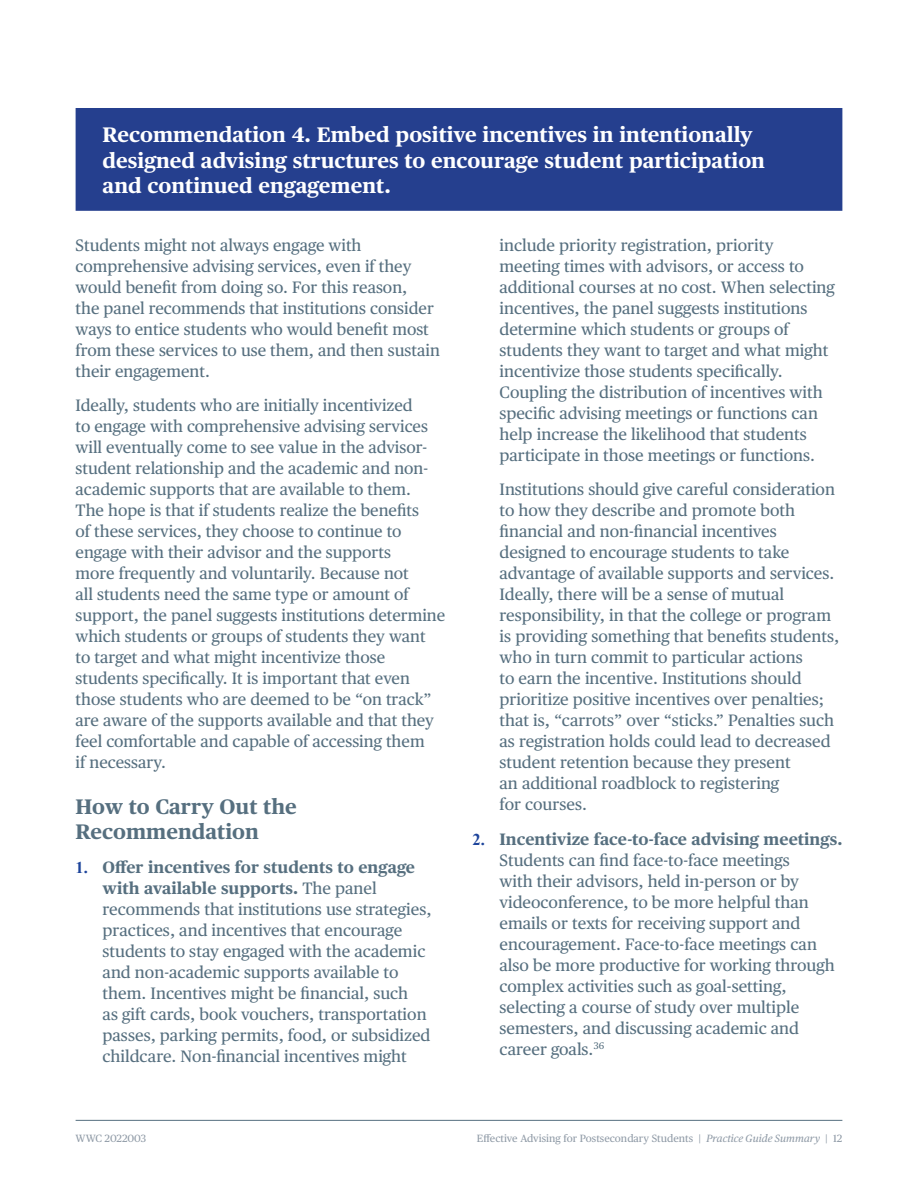
<style>
.page{position:relative;width:918px;height:1188px;background:#fff}
.page>*{position:absolute;margin:0;border:0;box-sizing:border-box;transform-origin:0 0}
.t1{font:700 21px/25.2px "Publico Text";color:#fff}
.t2{font:700 21px/25.2px "Publico Text";color:#566f7f}
.t3{font:16.5px/21px "Publico Text";color:#566f7f}
.t4{font:10.5px "Publico Text";color:#909ba7}
.s1{font-family:"Times New Roman";font-weight:700;color:#1d449b}
.s2{font-weight:700}
.s3{font-style:italic}
</style>
<div class="page">
<hr style="left:76px;top:1120px;width:766px;height:1px;background:#566f7f">
<div style="left:76px;top:108px;width:766px;height:103px;background:#253f8e"></div>
<p class="t1" style="left:103px;top:121px;width:664px">Recommendation 4. Embed positive incentives in intentionally designed advising structures to encourage student participation and continued engagement.</p>
<p class="t3" style="left:76px;top:233px;width:366px">Students might not always engage with comprehensive advising services, even if they would benefit from doing so. For this reason,<br>the panel recommends that institutions consider ways to entice students who would benefit most from these services to use them, and then sustain their engagement.</p>
<p class="t3" style="left:76px;top:394px;width:371px">Ideally, students who are initially incentivized<br>to engage with comprehensive advising services will eventually come to see value in the advisor&shy;student relationship and the academic and non&shy;academic supports that are available to them.<br>The hope is that if students realize the benefits<br>of these services, they choose to continue to engage with their advisor and the supports<br>more frequently and voluntarily. Because not<br>all students need the same type or amount of support, the panel suggests institutions determine which students or groups of students they want<br>to target and what might incentivize those students specifically. It is important that even those students who are deemed to be “on track” are aware of the supports available and that they feel comfortable and capable of accessing them<br>if necessary.</p>
<p class="t2" style="left:76px;top:792px;width:223px">How to Carry Out the<br>Recommendation</p>
<p class="t3" style="left:103px;top:856px;width:331px;text-indent:-27px"><span class="s1">1.</span> <span class="s2">Offer incentives for students to engage with available supports.</span> The panel recommends that institutions use strategies, practices, and incentives that encourage students to stay engaged with the academic and non-academic supports available to them. Incentives might be financial, such<br>as gift cards, book vouchers, transportation passes, parking permits, food, or subsidized childcare. Non-financial incentives might</p>
<p class="t3" style="left:500px;top:233px;width:337px">include priority registration, priority meeting times with advisors, or access to additional courses at no cost. When selecting incentives, the panel suggests institutions determine which students or groups of students they want to target and what might incentivize those students specifically.<br>Coupling the distribution of incentives with specific advising meetings or functions can help increase the likelihood that students participate in those meetings or functions.</p>
<p class="t3" style="left:500px;top:478px;width:341px">Institutions should give careful consideration to how they describe and promote both financial and non-financial incentives designed to encourage students to take advantage of available supports and services.<br>Ideally, there will be a sense of mutual responsibility, in that the college or program is providing something that benefits students, who in turn commit to particular actions<br>to earn the incentive. Institutions should prioritize positive incentives over penalties; that is, “carrots” over “sticks.” Penalties such as registration holds could lead to decreased student retention because they present<br>an additional roadblock to registering<br>for courses.</p>
<p class="t3" style="left:500px;top:827px;width:344px;text-indent:-27px"><span class="s1">2.</span> <span class="s2">Incentivize face-to-face advising meetings.<br></span>Students can find face-to-face meetings<br>with their advisors, held in-person or by videoconference, to be more helpful than emails or texts for receiving support and encouragement. Face-to-face meetings can also be more productive for working through complex activities such as goal-setting, selecting a course of study over multiple semesters, and discussing academic and career goals.<sup>36</sup></p>
<p class="t4" style="left:76px;top:1130px;width:72px">WWC 2022003</p>
<p class="t4" style="left:477px;top:1130px;width:367px">Effective Advising for Postsecondary Students | <span class="s3">Practice Guide Summary</span> | 12</p>
</div>
